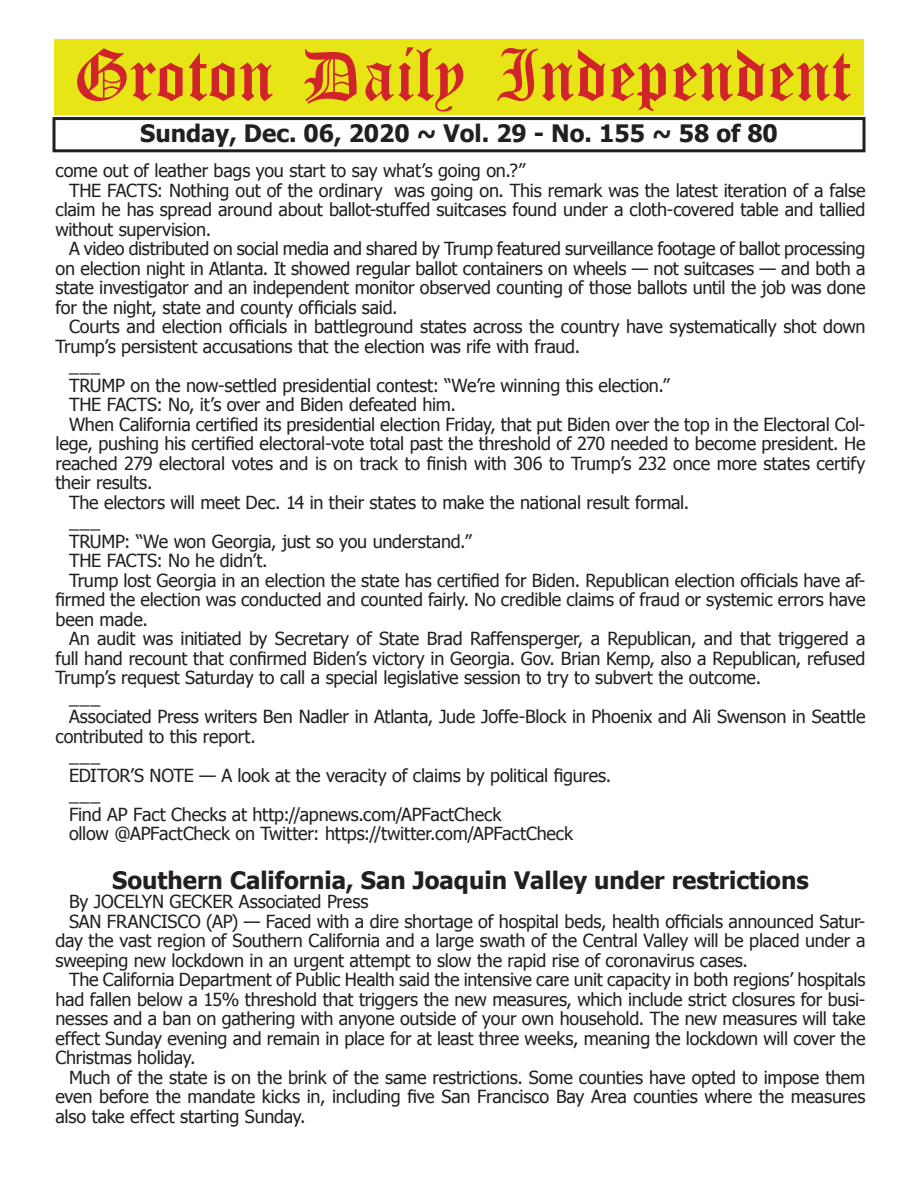
<style>
.page{position:relative;width:918px;height:1188px;background:#fff}
.page>*{position:absolute;margin:0;border:0;box-sizing:border-box;transform-origin:0 0}
.t1{font:54px "Old English Five";color:#d1232a}
.t2{font:700 24px "Tahoma";color:#231f20}
.t3{font:18px "Tahoma";letter-spacing:-.01em;color:#231f20}
</style>
<div class="page">
<div style="left:52px;top:117px;width:814px;height:35px;border:3px solid #231f20"></div>
<div style="left:54px;top:40px;width:810px;height:75px;background:#e7e515"></div>
<h1 class="t1" style="left:73px;top:50px;width:779px">Groton Daily Independent</h1>
<h2 class="t2" style="left:140px;top:116px;width:639px">Sunday, Dec. 06, 2020 ~ Vol. 29 - No. 155 ~ 58 of 80</h2>
<p class="t3" style="left:56px;top:159px;width:471px">come out of leather bags you start to say what’s going on.?”</p>
<p class="t3" style="left:69px;top:178px;width:798px">THE FACTS: Nothing out of the ordinary was going on. This remark was the latest iteration of a false</p>
<p class="t3" style="left:56px;top:198px;width:812px">claim he has spread around about ballot-stuffed suitcases found under a cloth-covered table and tallied</p>
<p class="t3" style="left:56px;top:217px;width:157px">without supervision.</p>
<p class="t3" style="left:69px;top:237px;width:798px">A video distributed on social media and shared by Trump featured surveillance footage of ballot processing</p>
<p class="t3" style="left:56px;top:256px;width:812px">on election night in Atlanta. It showed regular ballot containers on wheels — not suitcases — and both a</p>
<p class="t3" style="left:56px;top:276px;width:812px">state investigator and an independent monitor observed counting of those ballots until the job was done</p>
<p class="t3" style="left:56px;top:295px;width:344px">for the night, state and county officials said.</p>
<p class="t3" style="left:69px;top:315px;width:798px">Courts and election officials in battleground states across the country have systematically shot down</p>
<p class="t3" style="left:56px;top:334px;width:526px">Trump’s persistent accusations that the election was rife with fraud.</p>
<p class="t3" style="left:69px;top:354px;width:33px">___</p>
<p class="t3" style="left:69px;top:373px;width:602px">TRUMP on the now-settled presidential contest: “We’re winning this election.”</p>
<p class="t3" style="left:69px;top:393px;width:389px">THE FACTS: No, it’s over and Biden defeated him.</p>
<p class="t3" style="left:69px;top:412px;width:798px">When California certified its presidential election Friday, that put Biden over the top in the Electoral Col-</p>
<p class="t3" style="left:56px;top:432px;width:812px">lege, pushing his certified electoral-vote total past the threshold of 270 needed to become president. He</p>
<p class="t3" style="left:56px;top:451px;width:812px">reached 279 electoral votes and is on track to finish with 306 to Trump’s 232 once more states certify</p>
<p class="t3" style="left:56px;top:471px;width:99px">their results.</p>
<p class="t3" style="left:69px;top:490px;width:622px">The electors will meet Dec. 14 in their states to make the national result formal.</p>
<p class="t3" style="left:69px;top:510px;width:33px">___</p>
<p class="t3" style="left:69px;top:529px;width:404px">TRUMP: “We won Georgia, just so you understand.”</p>
<p class="t3" style="left:69px;top:549px;width:200px">THE FACTS: No he didn’t.</p>
<p class="t3" style="left:69px;top:568px;width:798px">Trump lost Georgia in an election the state has certified for Biden. Republican election officials have af-</p>
<p class="t3" style="left:56px;top:588px;width:811px">firmed the election was conducted and counted fairly. No credible claims of fraud or systemic errors have</p>
<p class="t3" style="left:56px;top:607px;width:94px">been made.</p>
<p class="t3" style="left:69px;top:627px;width:798px">An audit was initiated by Secretary of State Brad Raffensperger, a Republican, and that triggered a</p>
<p class="t3" style="left:56px;top:646px;width:812px">full hand recount that confirmed Biden’s victory in Georgia. Gov. Brian Kemp, also a Republican, refused</p>
<p class="t3" style="left:56px;top:666px;width:707px">Trump’s request Saturday to call a special legislative session to try to subvert the outcome.</p>
<p class="t3" style="left:69px;top:685px;width:33px">___</p>
<p class="t3" style="left:69px;top:705px;width:798px">Associated Press writers Ben Nadler in Atlanta, Jude Joffe-Block in Phoenix and Ali Swenson in Seattle</p>
<p class="t3" style="left:56px;top:724px;width:202px">contributed to this report.</p>
<p class="t3" style="left:69px;top:744px;width:33px">___</p>
<p class="t3" style="left:69px;top:763px;width:544px">EDITOR’S NOTE — A look at the veracity of claims by political figures.</p>
<p class="t3" style="left:69px;top:783px;width:33px">___</p>
<p class="t3" style="left:69px;top:802px;width:434px">Find AP Fact Checks at http://apnews.com/APFactCheck</p>
<p class="t3" style="left:69px;top:822px;width:506px">ollow @APFactCheck on Twitter: https://twitter.com/APFactCheck</p>
<h2 class="t2" style="left:112px;top:863px;width:698px">Southern California, San Joaquin Valley under restrictions</h2>
<p class="t3" style="left:69px;top:890px;width:301px">By JOCELYN GECKER Associated Press</p>
<p class="t3" style="left:69px;top:909px;width:798px">SAN FRANCISCO (AP) — Faced with a dire shortage of hospital beds, health officials announced Satur-</p>
<p class="t3" style="left:56px;top:929px;width:811px">day the vast region of Southern California and a large swath of the Central Valley will be placed under a</p>
<p class="t3" style="left:56px;top:948px;width:694px">sweeping new lockdown in an urgent attempt to slow the rapid rise of coronavirus cases.</p>
<p class="t3" style="left:69px;top:968px;width:798px">The California Department of Public Health said the intensive care unit capacity in both regions’ hospitals</p>
<p class="t3" style="left:56px;top:987px;width:812px">had fallen below a 15% threshold that triggers the new measures, which include strict closures for busi-</p>
<p class="t3" style="left:56px;top:1007px;width:812px">nesses and a ban on gathering with anyone outside of your own household. The new measures will take</p>
<p class="t3" style="left:56px;top:1026px;width:811px">effect Sunday evening and remain in place for at least three weeks, meaning the lockdown will cover the</p>
<p class="t3" style="left:56px;top:1046px;width:142px">Christmas holiday.</p>
<p class="t3" style="left:69px;top:1065px;width:798px">Much of the state is on the brink of the same restrictions. Some counties have opted to impose them</p>
<p class="t3" style="left:56px;top:1085px;width:811px">even before the mandate kicks in, including five San Francisco Bay Area counties where the measures</p>
<p class="t3" style="left:56px;top:1104px;width:252px">also take effect starting Sunday.</p>
</div>
